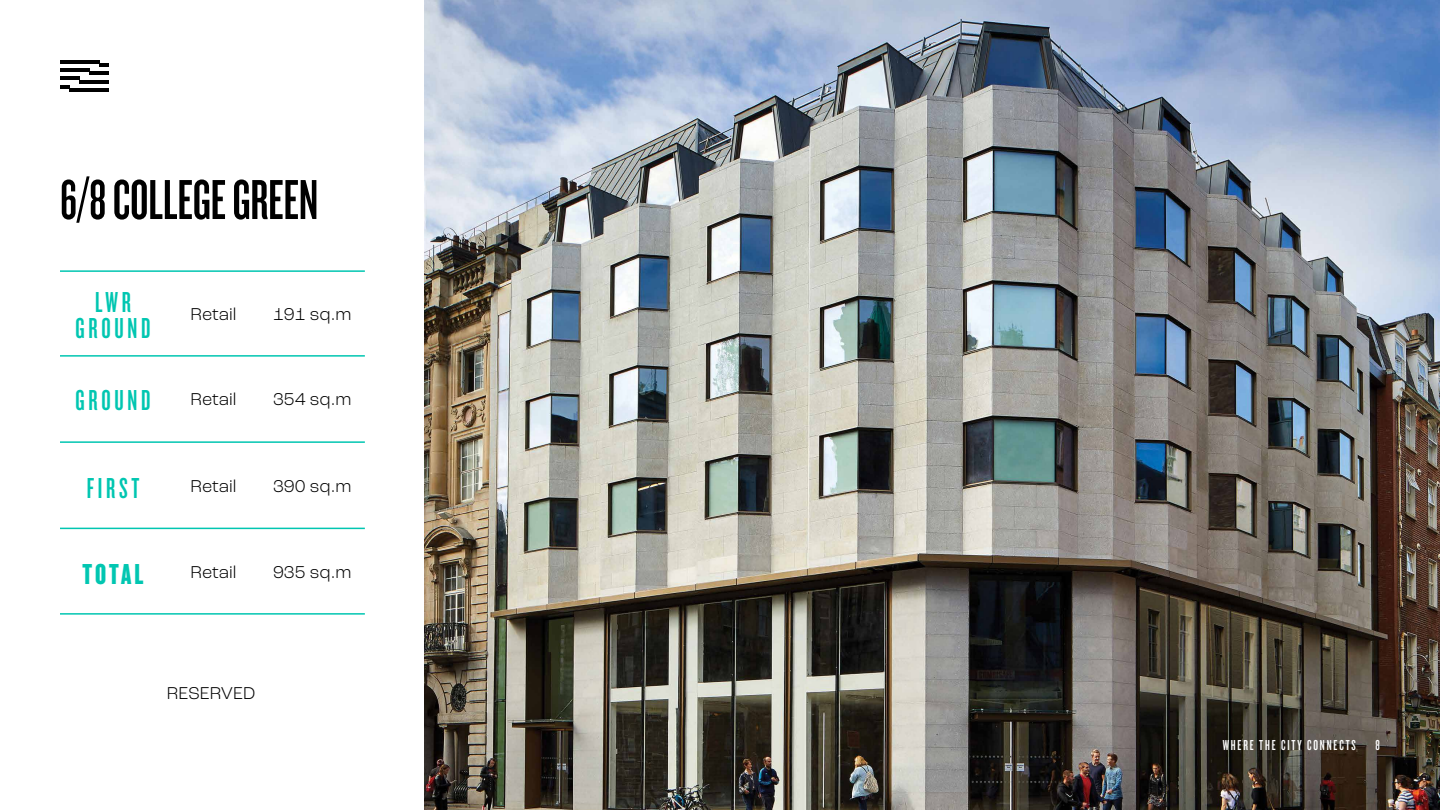
<style>
.page{position:relative;width:1440px;height:810px;background:#fff}
.page>*{position:absolute;margin:0;border:0;box-sizing:border-box;transform-origin:0 0}
.t1{font:58.5px "Knockout HTF47 Bantamweight";color:#000}
.t2{font:30px/25.5px "Knockout HTF47 Bantamweight";letter-spacing:.125em;color:#01c6b1;text-align:center}
.t3{font:30px "Knockout HTF68 Full Featherwt";letter-spacing:.095em;color:#01c6b1}
.t4{font:300 18px "Roc Grotesk";color:#000}
.t5{font:15px "Knockout HTF47 Bantamweight";letter-spacing:.125em;color:#fff}
</style>
<div class="page">
<img style="left:425px;top:0;width:1015px;height:810px">
<hr style="left:60px;top:441px;width:305px;height:2px;background:#01c6b1">
<hr style="left:60px;top:528px;width:305px;height:1px;background:#01c6b1">
<hr style="left:60px;top:355px;width:305px;height:2px;background:#01c6b1">
<hr style="left:60px;top:270px;width:305px;height:2px;background:#01c6b1">
<hr style="left:60px;top:613px;width:305px;height:2px;background:#01c6b1">
<hr style="left:70px;top:88px;width:39px;height:4px;background:#000">
<hr style="left:80px;top:80px;width:29px;height:3px;background:#000">
<hr style="left:89px;top:72px;width:20px;height:3px;background:#000">
<hr style="left:99px;top:63px;width:10px;height:4px;background:#000">
<svg style="left:60px;top:85px;width:10px;height:3px"></svg>
<hr style="left:60px;top:77px;width:20px;height:3px;background:#000">
<hr style="left:60px;top:68px;width:29px;height:4px;background:#000">
<hr style="left:60px;top:60px;width:39px;height:3px;background:#000">
<h1 class="t1" style="left:60px;top:171px;width:260px">6/8 COLLEGE GREEN</h1>
<h2 class="t2" style="left:76px;top:290px;width:76px">LWR<br>GROUND</h2>
<p class="t4" style="left:190px;top:303px;width:48px">Retail</p>
<p class="t4" style="left:273px;top:303px;width:80px">191 sq.m</p>
<h2 class="t2" style="left:76px;top:388px;width:76px">GROUND</h2>
<p class="t4" style="left:190px;top:388px;width:48px">Retail</p>
<p class="t4" style="left:273px;top:388px;width:80px">354 sq.m</p>
<h2 class="t2" style="left:87px;top:476px;width:54px">FIRST</h2>
<p class="t4" style="left:190px;top:475px;width:48px">Retail</p>
<p class="t4" style="left:273px;top:476px;width:80px">390 sq.m</p>
<h2 class="t3" style="left:83px;top:559px;width:62px">TOTAL</h2>
<p class="t4" style="left:190px;top:562px;width:48px">Retail</p>
<p class="t4" style="left:273px;top:562px;width:80px">935 sq.m</p>
<p class="t4" style="left:167px;top:682px;width:90px">RESERVED</p>
<p class="t5" style="left:1223px;top:738px;width:135px">WHERE THE CITY CONNECTS</p>
<p class="t5" style="left:1376px;top:738px;width:6px">8</p>
</div>
